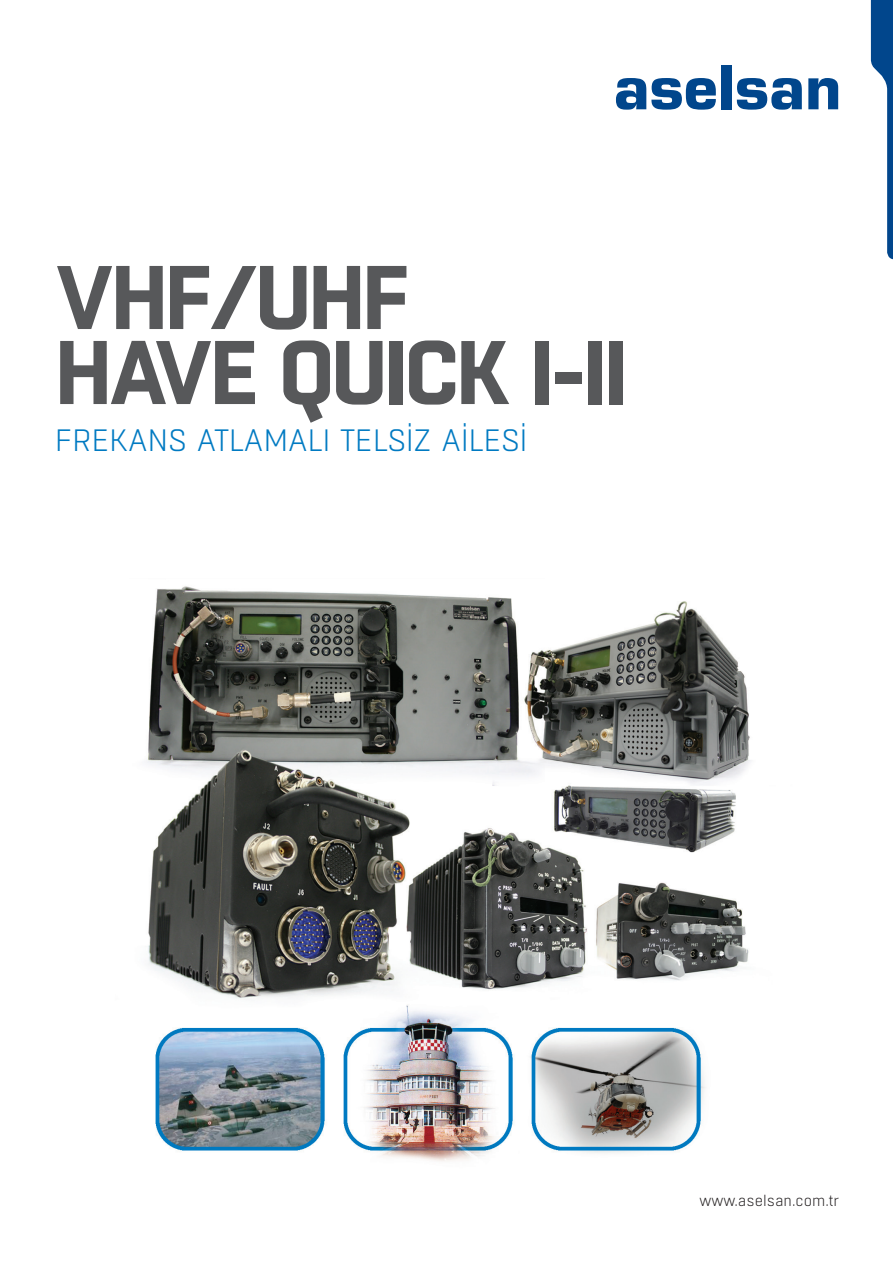
<style>
.page{position:relative;width:893px;height:1263px;background:#fff}
.page>*{position:absolute;margin:0;border:0;box-sizing:border-box;transform-origin:0 0}
.t1{font:700 90px "Boxed";letter-spacing:-.04em;color:#57585a}
.t2{font:300 30.9px "Boxed";letter-spacing:-.015em;color:#007ac2}
.t3{font:300 15px "Boxed";color:#231f20}
</style>
<div class="page">
<svg style="left:616px;top:78px;width:100px;height:32px"></svg>
<div style="left:721px;top:65px;width:10px;height:44px;background:#01468c"></div>
<svg style="left:737px;top:78px;width:65px;height:32px"></svg>
<svg style="left:808px;top:78px;width:30px;height:31px"></svg>
<svg style="left:871px;top:0;width:22px;height:259px"></svg>
<img style="left:147px;top:586px;width:604px;height:575px">
<p class="t1" style="left:55px;top:237px;width:357px">VHF/UHF</p>
<p class="t1" style="left:55px;top:312px;width:574px">HAVE QUICK I-II</p>
<p class="t2" style="left:55px;top:421px;width:474px">FREKANS ATLAMALI TELSİZ AİLESİ</p>
<p class="t3" style="left:700px;top:1191px;width:141px">www.aselsan.com.tr</p>
</div>
